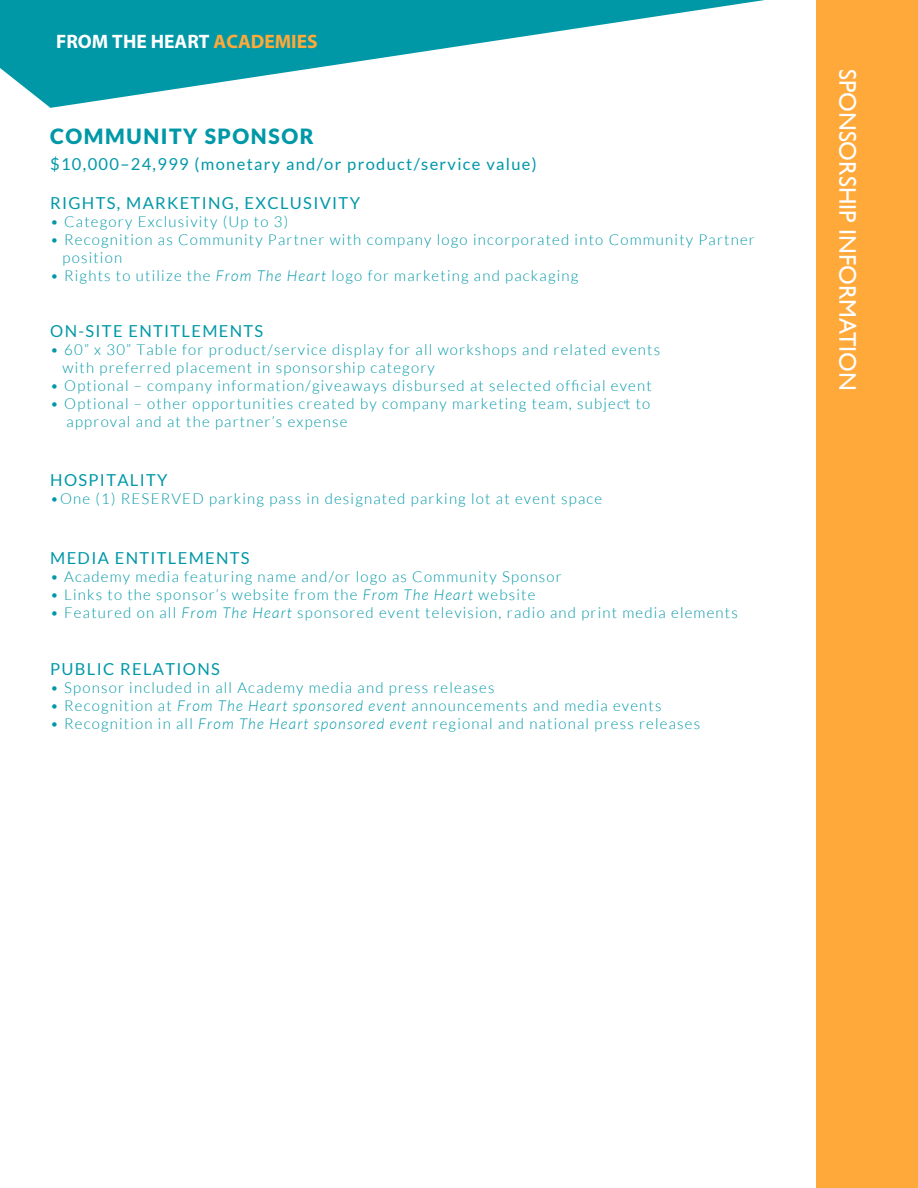
<style>
.page{position:relative;width:918px;height:1188px;background:#fff}
.page>*{position:absolute;margin:0;border:0;box-sizing:border-box;transform-origin:0 0}
.t1{font:24px "Gill Sans";color:#fff}
.t2{font:900 21px "Lato";letter-spacing:.075em;color:#0098a7}
.t3{font:700 19.5px "Myriad Pro";color:#fff}
.t4{font:16.5px "Lato";letter-spacing:.08em;color:#0098a7}
.t5{font:300 15px/18px "Lato";letter-spacing:.08em;color:#0098a7}
.s1{color:#ffa93a}
.s2{font-style:italic}
</style>
<div class="page">
<svg style="left:0;top:0;width:714px;height:108px;fill:#0098a7"></svg>
<div style="left:817px;top:0;width:101px;height:1188px;background:#ffa93a"></div>
<h3 class="t3" style="left:56px;top:29px;width:263px">FROM THE HEART <span class="s1">ACADEMIES</span></h3>
<h2 class="t2" style="left:50px;top:124px;width:265px">COMMUNITY SPONSOR</h2>
<p class="t4" style="left:50px;top:154px;width:488px">$10,000–24,999 (monetary and/or product/service value)</p>
<p class="t4" style="left:50px;top:194px;width:311px">RIGHTS, MARKETING, EXCLUSIVITY</p>
<p class="t5" style="left:50px;top:213px;width:240px">• Category Exclusivity (Up to 3)</p>
<p class="t5" style="left:62px;top:231px;width:694px;text-indent:-12px">• Recognition as Community Partner with company logo incorporated into Community Partner position</p>
<p class="t5" style="left:50px;top:267px;width:530px">• Rights to utilize the <span class="s2">From The Heart</span> logo for marketing and packaging</p>
<p class="t4" style="left:50px;top:322px;width:215px">ON-SITE ENTITLEMENTS</p>
<p class="t5" style="left:62px;top:341px;width:599px;text-indent:-12px">• 60” x 30” Table for product/service display for all workshops and related events with preferred placement in sponsorship category</p>
<p class="t5" style="left:50px;top:377px;width:603px">• Optional – company information/giveaways disbursed at selected official event</p>
<p class="t5" style="left:67px;top:395px;width:585px;text-indent:-16px">• Optional – other opportunities created by company marketing team, subject to approval and at the partner’s expense</p>
<p class="t5" style="left:623px;top:397px;width:5px">'</p>
<p class="t4" style="left:50px;top:471px;width:119px">HOSPITALITY</p>
<p class="t5" style="left:50px;top:490px;width:554px">•One (1) RESERVED parking pass in designated parking lot at event space</p>
<p class="t4" style="left:50px;top:549px;width:201px">MEDIA ENTITLEMENTS</p>
<p class="t5" style="left:50px;top:567px;width:513px">• Academy media featuring name and/or logo as Community Sponsor</p>
<p class="t5" style="left:50px;top:585px;width:487px">• Links to the sponsor’s website from the <span class="s2">From The Heart</span> website</p>
<p class="t5" style="left:50px;top:603px;width:689px">• Featured on all <span class="s2">From The Heart</span> sponsored event television, radio and print media elements</p>
<p class="t4" style="left:50px;top:660px;width:171px">PUBLIC RELATIONS</p>
<p class="t5" style="left:50px;top:679px;width:446px">• Sponsor included in all Academy media and press releases</p>
<p class="t5" style="left:50px;top:697px;width:613px">• Recognition at <span class="s2">From The Heart sponsored event</span> announcements and media events</p>
<p class="t5" style="left:50px;top:715px;width:652px">• Recognition in all <span class="s2">From The Heart sponsored event</span> regional and national press releases</p>
<h1 class="t1" style="left:862px;top:69px;width:323px;rotate:90deg">SPONSORSHIP INFORMATION</h1>
</div>
